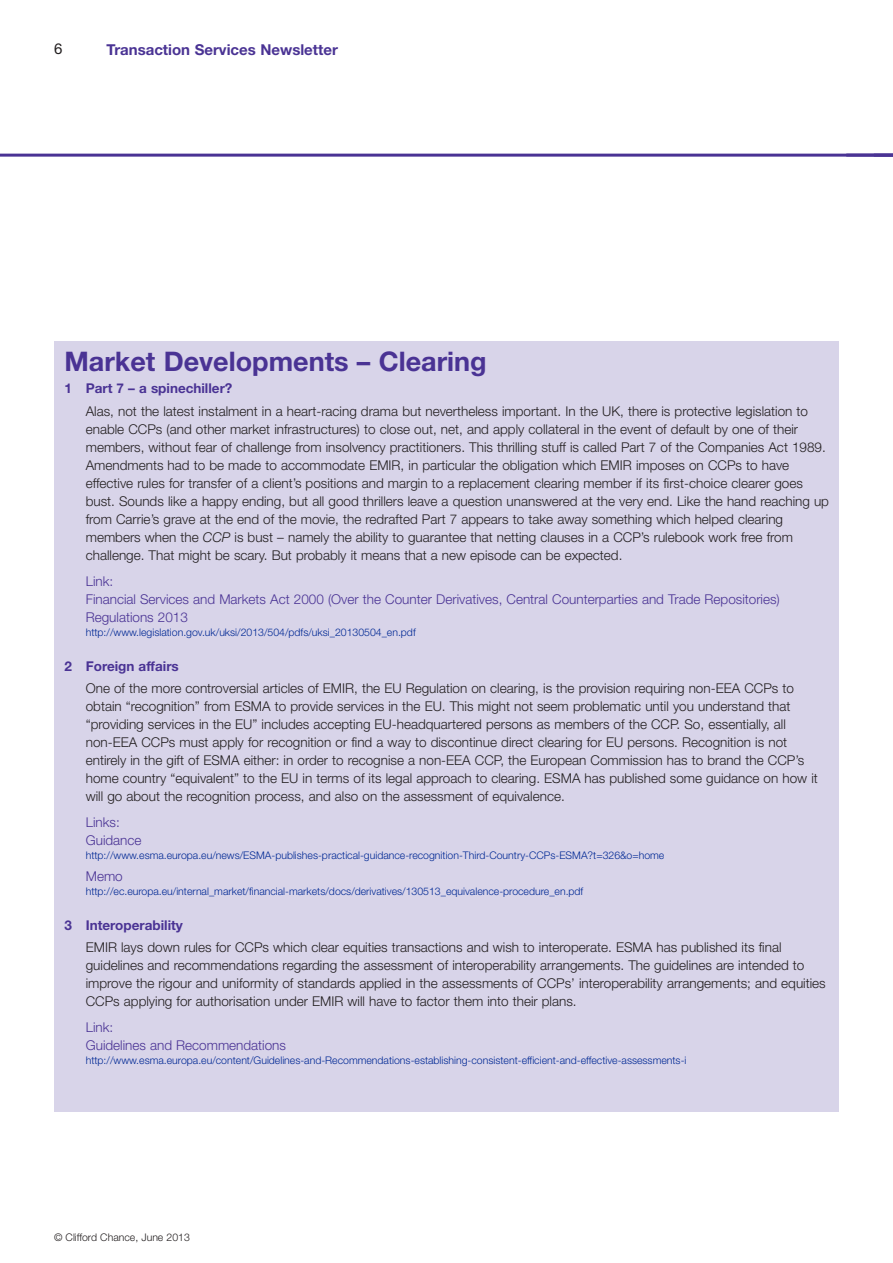
<style>
.page{position:relative;width:893px;height:1263px;background:#fff}
.page>*{position:absolute;margin:0;border:0;box-sizing:border-box;transform-origin:0 0}
.t1{font:700 27px "Helvetica Neue LT";color:#4a3394}
.t2{font:700 15px "Helvetica Neue LT";color:#4a3394}
.t3{font:15px "Helvetica Neue LT";color:#231f20}
.t4{font:300 13.5px/18px "Helvetica Neue LT";color:#231f20}
.t5{font:300 13.5px/18px "Helvetica Neue LT";color:#4a3394}
.t6{font:700 13.5px "Helvetica Neue LT";color:#4a3394}
.t7{font:300 10.5px "Helvetica Neue LT";color:#002894}
.t8{font:300 10.5px "Helvetica Neue LT";color:#231f20}
.s1{font-style:italic}
</style>
<div class="page">
<hr style="left:0;top:154px;width:893px;height:3px;background:#4a3394">
<div style="left:54px;top:341px;width:785px;height:770px;background:#d8d4e9"></div>
<p class="t3" style="left:54px;top:43px;width:10px">6</p>
<p class="t2" style="left:107px;top:44px;width:233px">Transaction Services Newsletter</p>
<h1 class="t1" style="left:64px;top:352px;width:424px">Market Developments – Clearing</h1>
<p class="t6" style="left:64px;top:384px;width:169px">1 Part 7 – a spinechiller?</p>
<p class="t4" style="left:86px;top:403px;width:745px">Alas, not the latest instalment in a heart-racing drama but nevertheless important. In the UK, there is protective legislation to enable CCPs (and other market infrastructures) to close out, net, and apply collateral in the event of default by one of their members, without fear of challenge from insolvency practitioners. This thrilling stuff is called Part 7 of the Companies Act 1989.<br>Amendments had to be made to accommodate EMIR, in particular the obligation which EMIR imposes on CCPs to have effective rules for transfer of a client’s positions and margin to a replacement clearing member if its first-choice clearer goes bust. Sounds like a happy ending, but all good thrillers leave a question unanswered at the very end. Like the hand reaching up from Carrie’s grave at the end of the movie, the redrafted Part 7 appears to take away something which helped clearing members when the <span class="s1">CCP</span> is bust – namely the ability to guarantee that netting clauses in a CCP’s rulebook work free from challenge. That might be scary. But probably it means that a new episode can be expected.</p>
<p class="t5" style="left:86px;top:574px;width:696px">Link:<br>Financial Services and Markets Act 2000 (Over the Counter Derivatives, Central Counterparties and Trade Repositories)<br>Regulations 2013</p>
<p class="t7" style="left:86px;top:628px;width:331px">http://www.legislation.gov.uk/uksi/2013/504/pdfs/uksi_20130504_en.pdf</p>
<p class="t6" style="left:64px;top:661px;width:116px">2 Foreign affairs</p>
<p class="t4" style="left:86px;top:680px;width:734px">One of the more controversial articles of EMIR, the EU Regulation on clearing, is the provision requiring non-EEA CCPs to obtain “recognition” from ESMA to provide services in the EU. This might not seem problematic until you understand that “providing services in the EU” includes accepting EU-headquartered persons as members of the CCP. So, essentially, all non-EEA CCPs must apply for recognition or find a way to discontinue direct clearing for EU persons. Recognition is not entirely in the gift of ESMA either: in order to recognise a non-EEA CCP, the European Commission has to brand the CCP’s home country “equivalent” to the EU in terms of its legal approach to clearing. ESMA has published some guidance on how it will go about the recognition process, and also on the assessment of equivalence.</p>
<p class="t5" style="left:86px;top:815px;width:57px">Links:<br>Guidance</p>
<p class="t7" style="left:86px;top:851px;width:580px">http://www.esma.europa.eu/news/ESMA-publishes-practical-guidance-recognition-Third-Country-CCPs-ESMA?t=326&amp;o=home</p>
<p class="t5" style="left:86px;top:869px;width:38px">Memo</p>
<p class="t7" style="left:86px;top:887px;width:499px">http://ec.europa.eu/internal_market/financial-markets/docs/derivatives/130513_equivalence-procedure_en.pdf</p>
<p class="t6" style="left:64px;top:920px;width:120px">3 Interoperability</p>
<p class="t4" style="left:86px;top:939px;width:741px">EMIR lays down rules for CCPs which clear equities transactions and wish to interoperate. ESMA has published its final guidelines and recommendations regarding the assessment of interoperability arrangements. The guidelines are intended to improve the rigour and uniformity of standards applied in the assessments of CCPs’ interoperability arrangements; and equities CCPs applying for authorisation under EMIR will have to factor them into their plans.</p>
<p class="t5" style="left:86px;top:1020px;width:202px">Link:<br>Guidelines and Recommendations</p>
<p class="t7" style="left:86px;top:1056px;width:602px">http://www.esma.europa.eu/content/Guidelines-and-Recommendations-establishing-consistent-efficient-and-effective-assessments-i</p>
<p class="t8" style="left:54px;top:1233px;width:137px">© Clifford Chance, June 2013</p>
</div>
